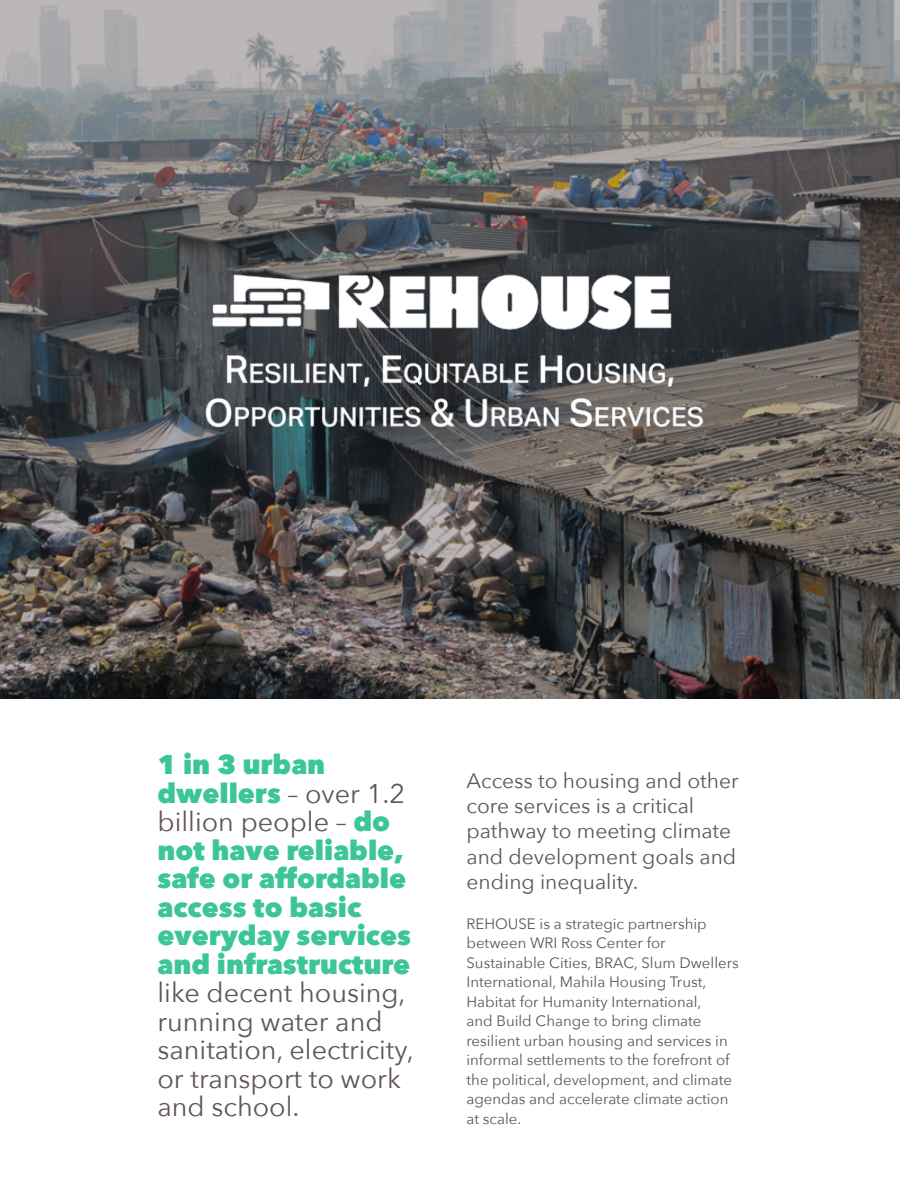
<style>
.page{position:relative;width:900px;height:1200px;background:#fff}
.page>*{position:absolute;margin:0;border:0;box-sizing:border-box;transform-origin:0 0}
.t1{font:800 27px/28.5px "Avenir Next";color:#3cc698}
.t2{font:27px/28.5px "Avenir Next";color:#605557}
.t3{font:21px/25.5px "Avenir Next";color:#605557}
.t4{font:15px/19.5px "Avenir Next";color:#605557}
.s1{font-weight:400;color:#605557}
</style>
<div class="page">
<img style="left:0;top:0;width:900px;height:699px">
<img style="left:168px;top:246px;width:564px;height:96px">
<img style="left:168px;top:342px;width:564px;height:111px">
<h1 class="t1" style="left:158px;top:750px;width:255px">1 in 3 urban dwellers <span class="s1">– over 1.2 billion people –</span> do not have reliable, safe or affordable access to basic everyday services and infrastructure</h1>
<h1 class="t2" style="left:158px;top:977px;width:258px">like decent housing, running water and sanitation, electricity, or transport to work and school.</h1>
<h2 class="t3" style="left:466px;top:767px;width:274px">Access to housing and other core services is a critical pathway to meeting climate and development goals and ending inequality.</h2>
<p class="t4" style="left:466px;top:913px;width:274px">REHOUSE is a strategic partnership between WRI Ross Center for Sustainable Cities, BRAC, Slum Dwellers International, Mahila Housing Trust, Habitat for Humanity International,<br>and Build Change to bring climate resilient urban housing and services in informal settlements to the forefront of the political, development, and climate agendas and accelerate climate action at scale.</p>
</div>
